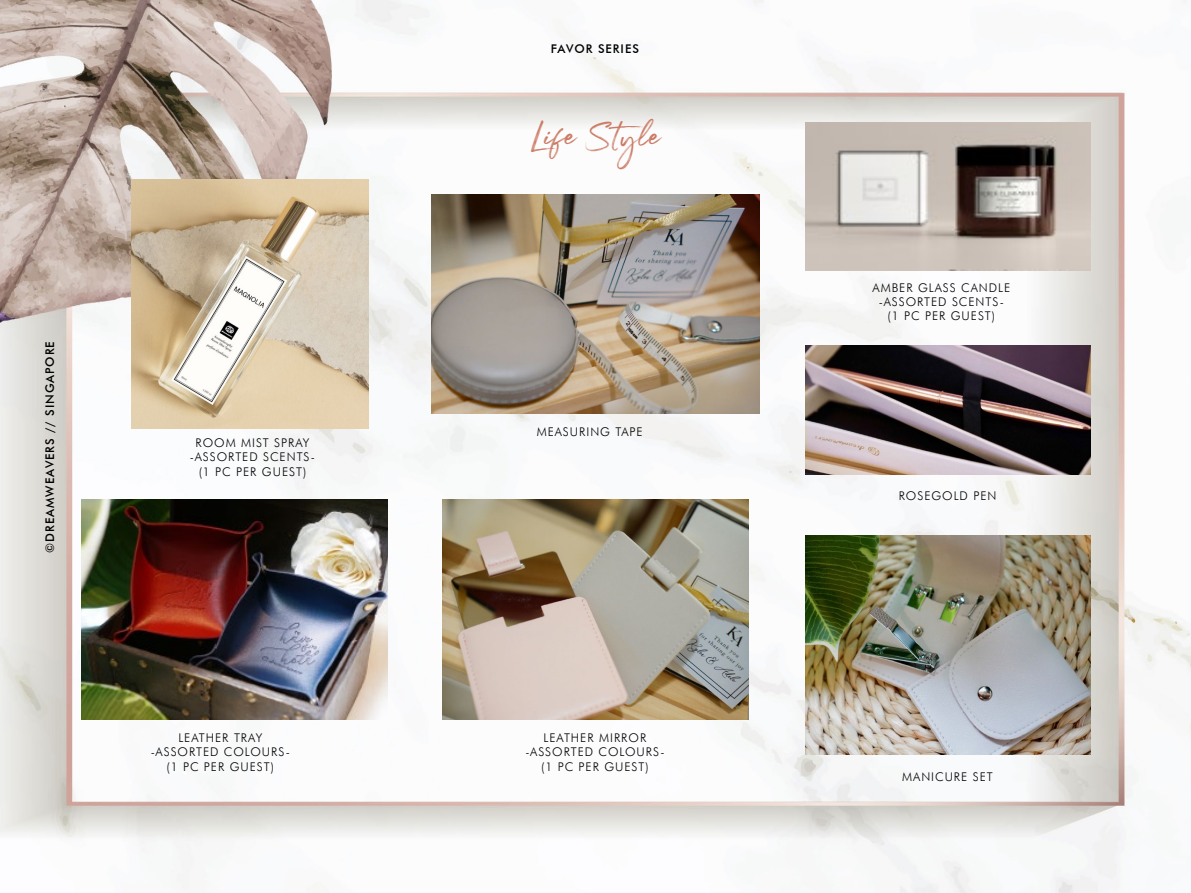
<style>
.page{position:relative;width:1191px;height:893px;background:#fff}
.page>*{position:absolute;margin:0;border:0;box-sizing:border-box;transform-origin:0 0}
.t1{font:37.5px "Julietta Messie Demo";color:#cc7a65}
.t2{font:300 12px/14.4px "Futura BT";letter-spacing:.08em;color:#000101;text-align:center}
.t3{font:500 12px "Futura BT";letter-spacing:.08em;color:#000101}
</style>
<div class="page">
<img style="left:0;top:0;width:1191px;height:893px">
<img style="left:805px;top:535px;width:285px;height:220px">
<img style="left:442px;top:500px;width:306px;height:219px">
<img style="left:431px;top:195px;width:328px;height:219px">
<img style="left:82px;top:500px;width:305px;height:219px">
<img style="left:805px;top:123px;width:285px;height:148px">
<img style="left:131px;top:180px;width:237px;height:248px">
<img style="left:805px;top:346px;width:285px;height:129px">
<p class="t3" style="left:43px;top:553px;width:213px;rotate:-90deg">©DREAMWEAVERS // SINGAPORE</p>
<p class="t2" style="left:190px;top:435px;width:127px">ROOM MIST SPRAY -ASSORTED SCENTS-(1 PC PER GUEST)</p>
<p class="t2" style="left:151px;top:730px;width:141px">LEATHER TRAY -ASSORTED COLOURS-(1 PC PER GUEST)</p>
<p class="t3" style="left:551px;top:41px;width:90px">FAVOR SERIES</p>
<h1 class="t1" style="left:531px;top:111px;width:130px">Life Style</h1>
<p class="t2" style="left:537px;top:424px;width:107px">MEASURING TAPE</p>
<p class="t2" style="left:525px;top:730px;width:141px">LEATHER MIRROR -ASSORTED COLOURS-(1 PC PER GUEST)</p>
<p class="t2" style="left:872px;top:280px;width:139px">AMBER GLASS CANDLE -ASSORTED SCENTS-(1 PC PER GUEST)</p>
<p class="t2" style="left:898px;top:488px;width:99px">ROSEGOLD PEN</p>
<p class="t2" style="left:902px;top:770px;width:92px">MANICURE SET</p>
</div>
